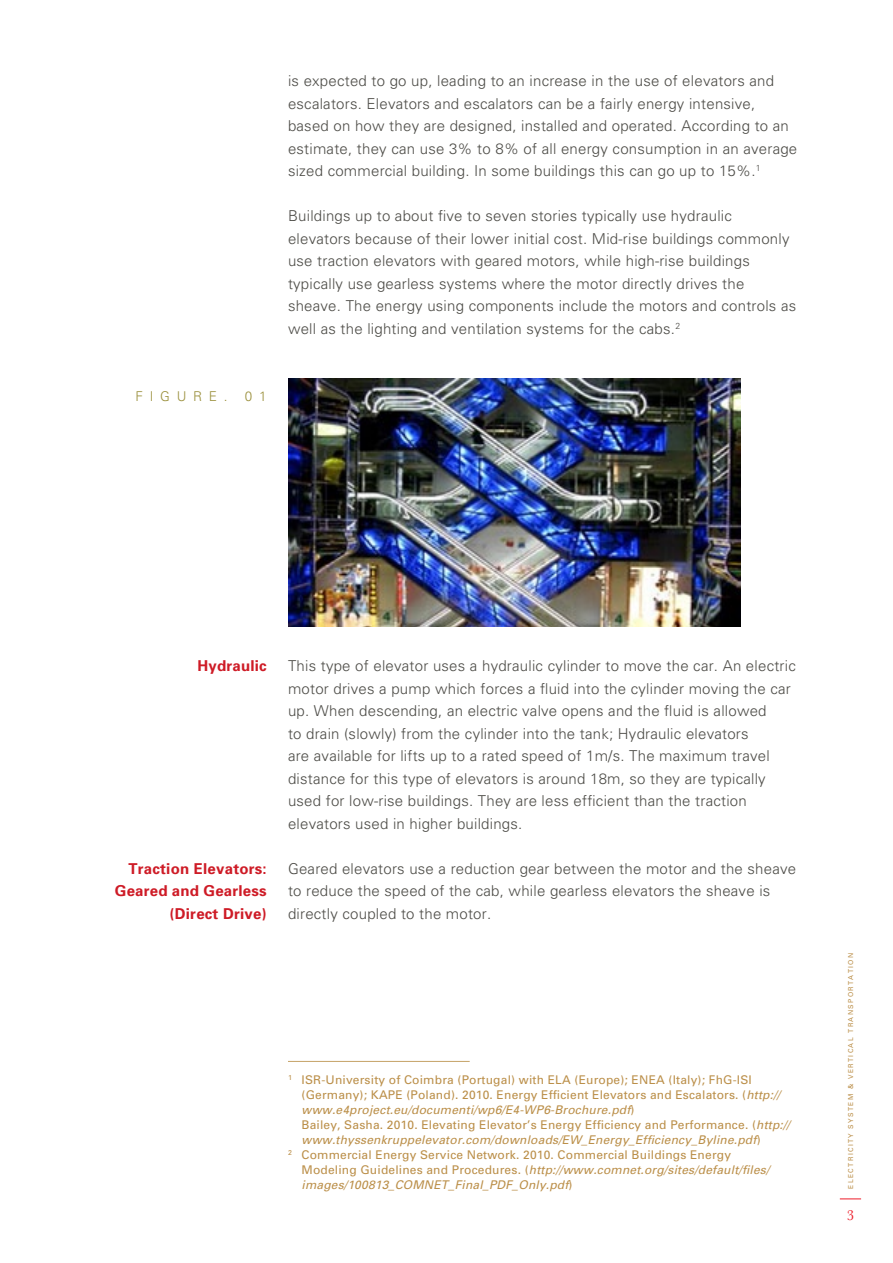
<style>
.page{position:relative;width:893px;height:1263px;background:#fff}
.page>*{position:absolute;margin:0;border:0;box-sizing:border-box;transform-origin:0 0}
.t1{font:300 15px/22.5px "Univers";letter-spacing:.015em;color:#4d4c47}
.t2{font:700 15px/22.5px "Univers";letter-spacing:.015em;color:#ce1b26;text-align:right}
.t3{font:15px "Baskerville";color:#ed1c29}
.t4{font:300 13.5px "Univers";letter-spacing:.5em;color:#9a8f3b}
.t5{font:12px "Univers";letter-spacing:.015em;color:#bb8f49}
.t6{font:italic 12px "Univers";letter-spacing:.015em;color:#bb8f49}
.t7{font:6.75px "Univers";letter-spacing:.2em;color:#bb8f49}
.s1{font-style:italic}
.s2{font-style:normal}
</style>
<div class="page">
<svg style="left:840px;top:1198px;width:21px;height:1px"></svg>
<hr style="left:288px;top:1061px;width:182px;height:1px;background:#c5a266">
<img style="left:288px;top:379px;width:452px;height:247px">
<p class="t4" style="left:135px;top:388px;width:94px">FIGURE.</p>
<p class="t4" style="left:245px;top:388px;width:23px">0 1</p>
<p class="t1" style="left:288px;top:69px;width:511px">is expected to go up, leading to an increase in the use of elevators and escalators. Elevators and escalators can be a fairly energy intensive, based on how they are designed, installed and operated. According to an estimate, they can use 3% to 8% of all energy consumption in an average sized commercial building. In some buildings this can go up to 15%.<sup>1</sup></p>
<p class="t1" style="left:288px;top:204px;width:510px">Buildings up to about five to seven stories typically use hydraulic elevators because of their lower initial cost. Mid-rise buildings commonly use traction elevators with geared motors, while high-rise buildings typically use gearless systems where the motor directly drives the sheave. The energy using components include the motors and controls as well as the lighting and ventilation systems for the cabs.<sup>2</sup></p>
<p class="t2" style="left:197px;top:654px;width:71px">Hydraulic</p>
<p class="t2" style="left:115px;top:857px;width:153px">Traction Elevators:<br>Geared and Gearless (Direct Drive)</p>
<p class="t1" style="left:288px;top:654px;width:509px">This type of elevator uses a hydraulic cylinder to move the car. An electric motor drives a pump which forces a fluid into the cylinder moving the car up. When descending, an electric valve opens and the fluid is allowed<br>to drain (slowly) from the cylinder into the tank; Hydraulic elevators<br>are available for lifts up to a rated speed of 1m/s. The maximum travel distance for this type of elevators is around 18m, so they are typically used for low-rise buildings. They are less efficient than the traction elevators used in higher buildings.</p>
<p class="t1" style="left:288px;top:857px;width:510px">Geared elevators use a reduction gear between the motor and the sheave to reduce the speed of the cab, while gearless elevators the sheave is directly coupled to the motor.</p>
<p class="t5" style="left:288px;top:1072px;width:465px"><sup>1</sup> ISR-University of Coimbra (Portugal) with ELA (Europe); EN EA (Italy); FhG-ISI</p>
<p class="t5" style="left:301px;top:1087px;width:480px">(Germany); KAPE (Poland). 2010. Energy Efficient Elevators and Escalators. (<span class="s1">http://</span></p>
<p class="t6" style="left:301px;top:1102px;width:335px">www.e4project.eu/documenti/wp6/E4-WP6-Brochure.pdf<span class="s2">)</span></p>
<p class="t5" style="left:301px;top:1117px;width:490px">Bailey, Sasha. 2010. Elevating Elevator’s Energy Efficiency and Performance. (<span class="s1">http://</span></p>
<p class="t6" style="left:301px;top:1132px;width:461px">www.thyssenkruppelevator.com/downloads/EW_Energy_Efficiency_Byline.pdf<span class="s2">)</span></p>
<p class="t5" style="left:288px;top:1147px;width:445px"><sup>2</sup> Commercial Energy Service Network. 2010. Commercial Buildings Energy</p>
<p class="t6" style="left:301px;top:1162px;width:469px"><span class="s2">Modeling Guidelines and Procedures. (</span>http://www.comnet.org/sites/default/files/</p>
<p class="t6" style="left:301px;top:1177px;width:273px">images/100813_COMNET_Final_PDF_Only.pdf<span class="s2">)</span></p>
<p class="t7" style="left:846px;top:1188px;width:237px;rotate:-90deg">ELECTRICITY SYSTEM &amp; vertic al transportation</p>
<p class="t3" style="left:847px;top:1207px;width:9px">3</p>
</div>
